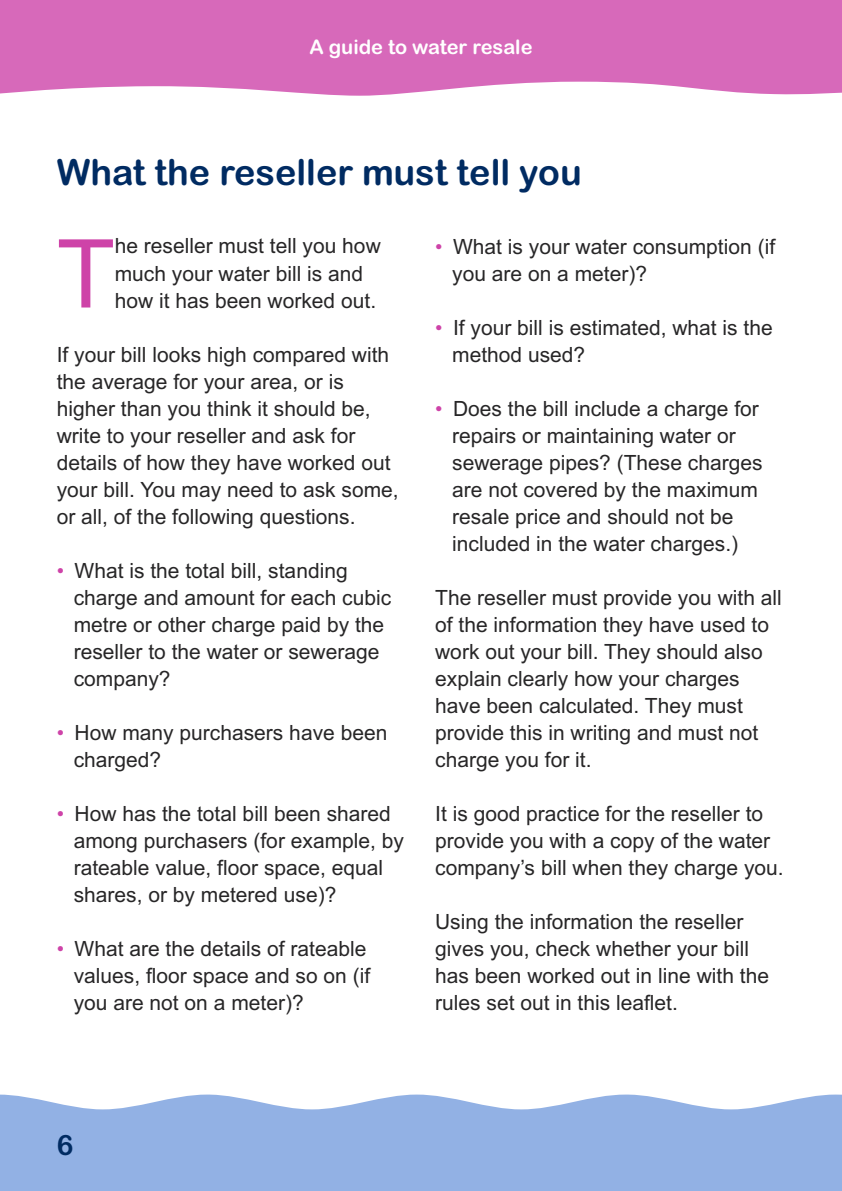
<style>
.page{position:relative;width:842px;height:1191px;background:#fff}
.page>*{position:absolute;margin:0;border:0;box-sizing:border-box;transform-origin:0 0}
.t1{font:95.2px "Arial";color:#ce43a8}
.t2{font:36px "Arial Rounded MT Bold";color:#002b62}
.t3{font:28px "Arial Rounded MT Bold";color:#002b62}
.t4{font:21px/27px "Arial";color:#272627}
.t5{font:20px "Arial Rounded MT Bold";color:#fff}
.s1{color:#ce43a8}
</style>
<div class="page">
<svg style="left:0;top:1094px;width:842px;height:97px;background:#9ab7e6"></svg>
<svg style="left:0;top:0;width:842px;height:96px;background:#d974bf"></svg>
<p class="t5" style="left:309px;top:36px;width:225px">A guide to water resale</p>
<h1 class="t2" style="left:57px;top:151px;width:526px">What the reseller must tell you</h1>
<p class="t1" style="left:57px;top:219px;width:60px">T</p>
<p class="t4" style="left:115px;top:233px;width:268px">he reseller must tell you how much your water bill is and how it has been worked out.</p>
<p class="t4" style="left:57px;top:341px;width:344px">If your bill looks high compared with the average for your area, or is higher than you think it should be, write to your reseller and ask for details of how they have worked out your bill. You may need to ask some, or all, of the following questions.</p>
<p class="t4" style="left:74px;top:557px;width:319px;text-indent:-17px"><span class="s1">•</span> What is the total bill, standing charge and amount for each cubic metre or other charge paid by the reseller to the water or sewerage company?</p>
<p class="t4" style="left:74px;top:719px;width:315px;text-indent:-17px"><span class="s1">•</span> How many purchasers have been charged?</p>
<p class="t4" style="left:74px;top:800px;width:332px;text-indent:-17px"><span class="s1">•</span> How has the total bill been shared among purchasers (for example, by rateable value, floor space, equal shares, or by metered use)?</p>
<p class="t4" style="left:74px;top:935px;width:298px;text-indent:-17px"><span class="s1">•</span> What are the details of rateable values, floor space and so on (if you are not on a meter)?</p>
<p class="t4" style="left:452px;top:233px;width:324px;text-indent:-17px"><span class="s1">•</span> What is your water consumption (if you are on a meter)?</p>
<p class="t4" style="left:452px;top:314px;width:322px;text-indent:-17px"><span class="s1">•</span> If your bill is estimated, what is the method used?</p>
<p class="t4" style="left:452px;top:395px;width:312px;text-indent:-17px"><span class="s1">•</span> Does the bill include a charge for repairs or maintaining water or sewerage pipes? (These charges are not covered by the maximum resale price and should not be included in the water charges.)</p>
<p class="t4" style="left:435px;top:584px;width:348px">The reseller must provide you with all of the information they have used to work out your bill. They should also explain clearly how your charges have been calculated. They must provide this in writing and must not charge you for it.</p>
<p class="t4" style="left:435px;top:800px;width:350px">It is good practice for the reseller to provide you with a copy of the water company’s bill when they charge you.</p>
<p class="t4" style="left:435px;top:908px;width:335px">Using the information the reseller gives you, check whether your bill has been worked out in line with the rules set out in this leaflet.</p>
<h3 class="t3" style="left:57px;top:1128px;width:18px">6</h3>
</div>
